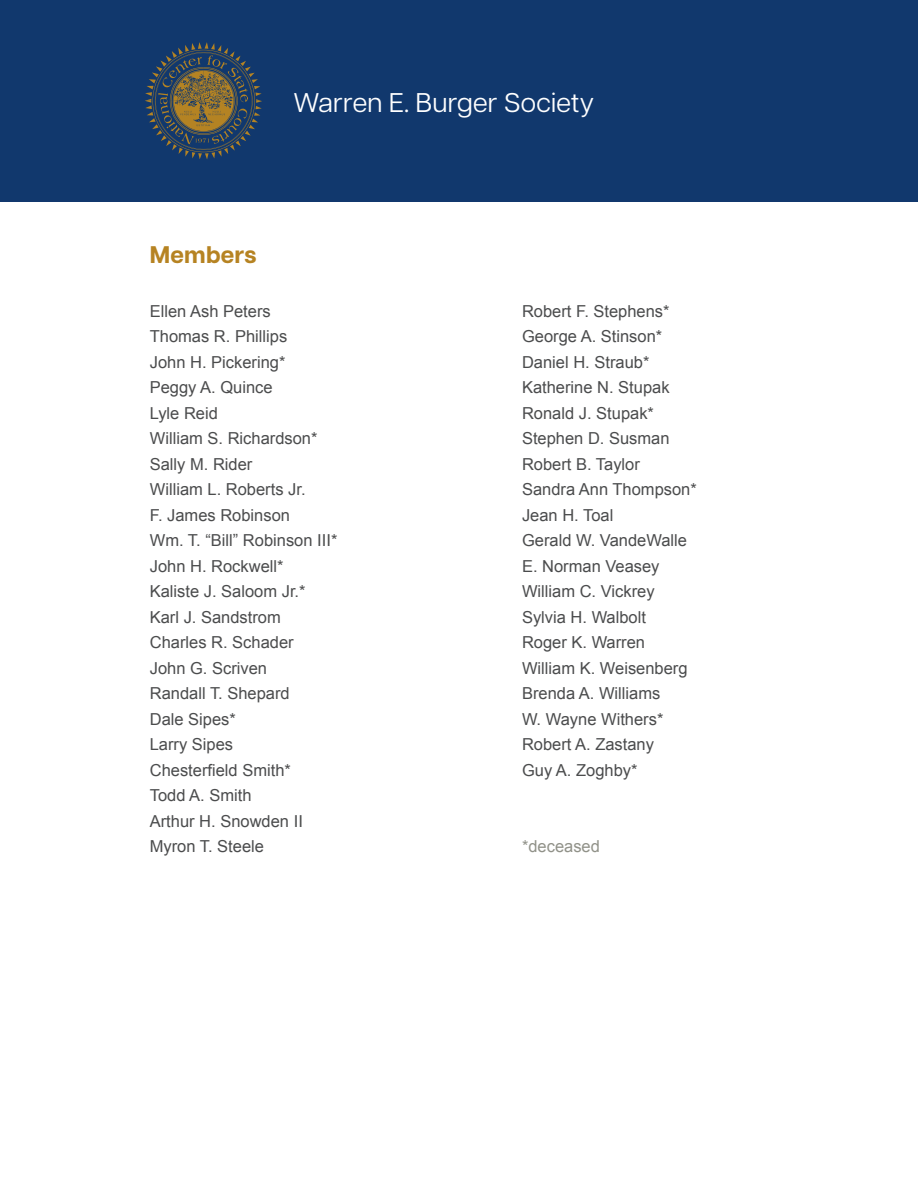
<style>
.page{position:relative;width:918px;height:1188px;background:#fff}
.page>*{position:absolute;margin:0;border:0;box-sizing:border-box;transform-origin:0 0}
.topic{font:27px "Articulat CF";letter-spacing:.01em;color:#fff}
.topic-2{font:700 24px "Articulat CF";letter-spacing:.01em;color:#b68322}
.t1{font:16.5px "Arial";color:#4b4c4d}
.t2{font:16.5px "Arial";color:#919289}
</style>
<div class="page">
<div style="left:0;top:0;width:918px;height:202px;background:#11386d"></div>
<svg style="left:145px;top:42px;width:117px;height:117px"></svg>
<p class="topic" style="left:293px;top:83px;width:302px">Warren E. Burger Society</p>
<p class="topic-2" style="left:150px;top:237px;width:108px">Members</p>
<p class="t1" style="left:150px;top:300px;width:123px">Ellen Ash Peters</p>
<p class="t1" style="left:150px;top:325px;width:139px">Thomas R. Phillips</p>
<p class="t1" style="left:150px;top:351px;width:137px">John H. Pickering*</p>
<p class="t1" style="left:150px;top:376px;width:124px">Peggy A. Quince</p>
<p class="t1" style="left:150px;top:402px;width:70px">Lyle Reid</p>
<p class="t1" style="left:150px;top:427px;width:169px">William S. Richardson*</p>
<p class="t1" style="left:150px;top:453px;width:104px">Sally M. Rider</p>
<p class="t1" style="left:150px;top:478px;width:157px">William L. Roberts Jr.</p>
<p class="t1" style="left:150px;top:504px;width:142px">F. James Robinson</p>
<p class="t1" style="left:150px;top:529px;width:189px">Wm. T. “Bill” Robinson III*</p>
<p class="t1" style="left:150px;top:555px;width:135px">John H. Rockwell*</p>
<p class="t1" style="left:150px;top:580px;width:157px">Kaliste J. Saloom Jr.*</p>
<p class="t1" style="left:150px;top:606px;width:133px">Karl J. Sandstrom</p>
<p class="t1" style="left:150px;top:631px;width:145px">Charles R. Schader</p>
<p class="t1" style="left:150px;top:657px;width:119px">John G. Scriven</p>
<p class="t1" style="left:150px;top:682px;width:142px">Randall T. Shepard</p>
<p class="t1" style="left:150px;top:708px;width:88px">Dale Sipes*</p>
<p class="t1" style="left:150px;top:733px;width:85px">Larry Sipes</p>
<p class="t1" style="left:150px;top:759px;width:143px">Chesterfield Smith*</p>
<p class="t1" style="left:150px;top:784px;width:103px">Todd A. Smith</p>
<p class="t1" style="left:150px;top:810px;width:155px">Arthur H. Snowden II</p>
<p class="t1" style="left:150px;top:835px;width:116px">Myron T. Steele</p>
<p class="t1" style="left:522px;top:300px;width:149px">Robert F. Stephens*</p>
<p class="t1" style="left:522px;top:325px;width:142px">George A. Stinson*</p>
<p class="t1" style="left:522px;top:351px;width:129px">Daniel H. Straub*</p>
<p class="t1" style="left:522px;top:376px;width:149px">Katherine N. Stupak</p>
<p class="t1" style="left:522px;top:402px;width:134px">Ronald J. Stupak*</p>
<p class="t1" style="left:522px;top:427px;width:149px">Stephen D. Susman</p>
<p class="t1" style="left:522px;top:453px;width:119px">Robert B. Taylor</p>
<p class="t1" style="left:522px;top:478px;width:176px">Sandra Ann Thompson*</p>
<p class="t1" style="left:522px;top:504px;width:93px">Jean H. Toal</p>
<p class="t1" style="left:522px;top:529px;width:167px">Gerald W. VandeWalle</p>
<p class="t1" style="left:522px;top:555px;width:139px">E. Norman Veasey</p>
<p class="t1" style="left:522px;top:580px;width:134px">William C. Vickrey</p>
<p class="t1" style="left:522px;top:606px;width:126px">Sylvia H. Walbolt</p>
<p class="t1" style="left:522px;top:631px;width:125px">Roger K. Warren</p>
<p class="t1" style="left:522px;top:657px;width:167px">William K. Weisenberg</p>
<p class="t1" style="left:522px;top:682px;width:140px">Brenda A. Williams</p>
<p class="t1" style="left:522px;top:708px;width:143px">W. Wayne Withers*</p>
<p class="t1" style="left:522px;top:733px;width:134px">Robert A. Zastany</p>
<p class="t1" style="left:522px;top:759px;width:117px">Guy A. Zoghby*</p>
<p class="t2" style="left:522px;top:835px;width:79px">*deceased</p>
</div>
